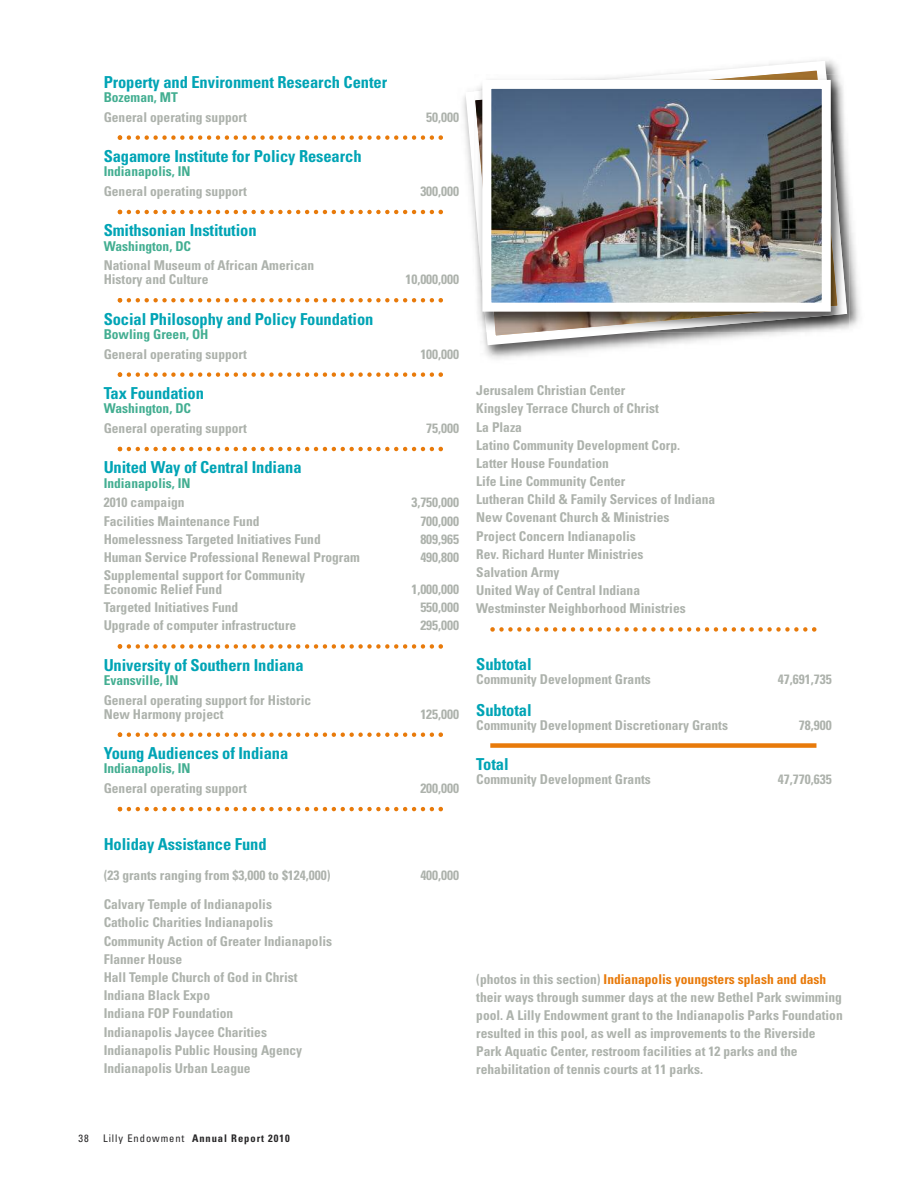
<style>
.page{position:relative;width:918px;height:1188px;background:#fff}
.page>*{position:absolute;margin:0;border:0;box-sizing:border-box;transform-origin:0 0}
.t1{font:700 condensed 16.5px "Univers";letter-spacing:-.005em;color:#00a4b5}
.t2{font:700 condensed 13.5px/18.1px "Univers";color:#adb2ac}
.t3{font:700 condensed 13.5px "Univers";color:#43ae91}
.t4{font:700 condensed 10.5px "Univers";letter-spacing:.09em;color:#272627}
.t5{font:condensed 10.5px "Univers";color:#272627}
.s1{color:#e87a0a}
.s2{font-weight:400}
</style>
<div class="page">
<svg style="left:118px;top:135px;width:325px;height:5px"></svg>
<svg style="left:118px;top:210px;width:325px;height:4px"></svg>
<svg style="left:118px;top:298px;width:325px;height:4px"></svg>
<svg style="left:118px;top:372px;width:325px;height:5px"></svg>
<svg style="left:118px;top:447px;width:325px;height:4px"></svg>
<svg style="left:118px;top:644px;width:325px;height:5px"></svg>
<svg style="left:118px;top:732px;width:325px;height:5px"></svg>
<svg style="left:118px;top:807px;width:325px;height:4px"></svg>
<svg style="left:490px;top:627px;width:326px;height:5px"></svg>
<div style="left:490px;top:743px;width:326px;height:5px;background:#e87a0a"></div>
<img style="left:458px;top:113px;width:402px;height:246px">
<svg style="left:461px;top:60px;width:391px;height:290px"></svg>
<img style="left:837px;top:74px;width:10px;height:258px">
<img style="left:475px;top:74px;width:362px;height:258px">
<img style="left:492px;top:90px;width:329px;height:212px">
<div style="left:482px;top:80px;width:349px;height:232px;border:9px solid #fff"></div>
<p class="t1" style="left:104px;top:76px;width:285px">Property and Environment Research Center</p>
<p class="t3" style="left:104px;top:92px;width:76px">Bozeman, MT</p>
<p class="t2" style="left:104px;top:109px;width:145px">General operating support</p>
<p class="t2" style="left:426px;top:109px;width:34px">50,000</p>
<p class="t1" style="left:104px;top:150px;width:259px">Sagamore Institute for Policy Research</p>
<p class="t3" style="left:104px;top:166px;width:88px">Indianapolis, IN</p>
<p class="t2" style="left:104px;top:183px;width:145px">General operating support</p>
<p class="t2" style="left:420px;top:183px;width:40px">300,000</p>
<p class="t1" style="left:104px;top:224px;width:154px">Smithsonian Institution</p>
<p class="t3" style="left:104px;top:241px;width:89px">Washington, DC</p>
<p class="t2" style="left:104px;top:260px;width:212px;line-height:13.8px">National Museum of African American<br>History and Culture</p>
<p class="t2" style="left:405px;top:272px;width:55px">10,000,000</p>
<p class="t1" style="left:104px;top:313px;width:271px">Social Philosophy and Policy Foundation</p>
<p class="t3" style="left:104px;top:329px;width:106px">Bowling Green, OH</p>
<p class="t2" style="left:104px;top:346px;width:145px">General operating support</p>
<p class="t2" style="left:420px;top:346px;width:40px">100,000</p>
<p class="t1" style="left:104px;top:387px;width:102px">Tax Foundation</p>
<p class="t3" style="left:104px;top:403px;width:89px">Washington, DC</p>
<p class="t2" style="left:104px;top:420px;width:145px">General operating support</p>
<p class="t2" style="left:426px;top:420px;width:34px">75,000</p>
<p class="t1" style="left:104px;top:461px;width:199px">United Way of Central Indiana</p>
<p class="t3" style="left:104px;top:478px;width:88px">Indianapolis, IN</p>
<p class="t2" style="left:104px;top:495px;width:82px">2010 campaign</p>
<p class="t2" style="left:411px;top:495px;width:49px">3,750,000</p>
<p class="t2" style="left:104px;top:513px;width:157px">Facilities Maintenance Fund</p>
<p class="t2" style="left:420px;top:513px;width:40px">700,000</p>
<p class="t2" style="left:104px;top:531px;width:219px">Homelessness Targeted Initiatives Fund</p>
<p class="t2" style="left:420px;top:531px;width:40px">809,965</p>
<p class="t2" style="left:104px;top:549px;width:258px">Human Service Professional Renewal Program</p>
<p class="t2" style="left:420px;top:549px;width:40px">490,800</p>
<p class="t2" style="left:104px;top:570px;width:203px;line-height:13.8px">Supplemental support for Community<br>Economic Relief Fund</p>
<p class="t2" style="left:411px;top:581px;width:49px">1,000,000</p>
<p class="t2" style="left:104px;top:600px;width:136px">Targeted Initiatives Fund</p>
<p class="t2" style="left:420px;top:600px;width:40px">550,000</p>
<p class="t2" style="left:104px;top:618px;width:194px">Upgrade of computer infrastructure</p>
<p class="t2" style="left:420px;top:618px;width:40px">295,000</p>
<p class="t1" style="left:104px;top:659px;width:201px">University of Southern Indiana</p>
<p class="t3" style="left:104px;top:675px;width:76px">Evansville, IN</p>
<p class="t2" style="left:104px;top:694px;width:209px;line-height:14px">General operating support for Historic<br>New Harmony project</p>
<p class="t2" style="left:420px;top:706px;width:40px">125,000</p>
<p class="t1" style="left:104px;top:747px;width:186px">Young Audiences of Indiana</p>
<p class="t3" style="left:104px;top:764px;width:88px">Indianapolis, IN</p>
<p class="t2" style="left:104px;top:780px;width:145px">General operating support</p>
<p class="t2" style="left:420px;top:780px;width:40px">200,000</p>
<p class="t1" style="left:104px;top:838px;width:165px">Holiday Assistance Fund</p>
<p class="t2" style="left:104px;top:868px;width:229px">(23 grants ranging from $3,000 to $124,000)</p>
<p class="t2" style="left:420px;top:868px;width:40px">400,000</p>
<p class="t2" style="left:104px;top:896px;width:230px">Calvary Temple of Indianapolis<br>Catholic Charities Indianapolis<br>Community Action of Greater Indianapolis<br>Flanner House<br>Hall Temple Church of God in Christ<br>Indiana Black Expo<br>Indiana FOP Foundation<br>Indianapolis Jaycee Charities<br>Indianapolis Public Housing Agency<br>Indianapolis Urban League</p>
<p class="t2" style="left:476px;top:382px;width:241px">Jerusalem Christian Center<br>Kingsley Terrace Church of Christ<br>La Plaza<br>Latino Community Development Corp.<br>Latter House Foundation<br>Life Line Community Center<br>Lutheran Child &amp; Family Services of Indiana<br>New Covenant Church &amp; Ministries<br>Project Concern Indianapolis<br>Rev. Richard Hunter Ministries<br>Salvation Army<br>United Way of Central Indiana<br>Westminster Neighborhood Ministries</p>
<p class="t1" style="left:476px;top:658px;width:57px">Subtotal</p>
<p class="t2" style="left:476px;top:671px;width:176px">Community Development Grants</p>
<p class="t2" style="left:778px;top:671px;width:55px">47,691,735</p>
<p class="t1" style="left:476px;top:704px;width:57px">Subtotal</p>
<p class="t2" style="left:476px;top:717px;width:253px">Community Development Discretionary Grants</p>
<p class="t2" style="left:799px;top:717px;width:34px">78,900</p>
<p class="t1" style="left:476px;top:758px;width:34px">Total</p>
<p class="t2" style="left:476px;top:771px;width:176px">Community Development Grants</p>
<p class="t2" style="left:778px;top:771px;width:55px">47,770,635</p>
<p class="t2" style="left:476px;top:971px;width:368px">(photos in this section) <span class="s1">Indianapolis youngsters splash and dash </span>their ways through summer days at the new Bethel Park swimming pool. A Lilly Endowment grant to the Indianapolis Parks Foundation resulted in this pool, as well as improvements to the Riverside Park Aquatic Center, restroom facilities at 12 parks and the rehabilitation of tennis courts at 11 parks.</p>
<p class="t5" style="left:79px;top:1134px;width:12px">38</p>
<p class="t4" style="left:103px;top:1134px;width:188px"><span class="s2">Lilly Endowment</span> Annual Report 2010</p>
</div>
